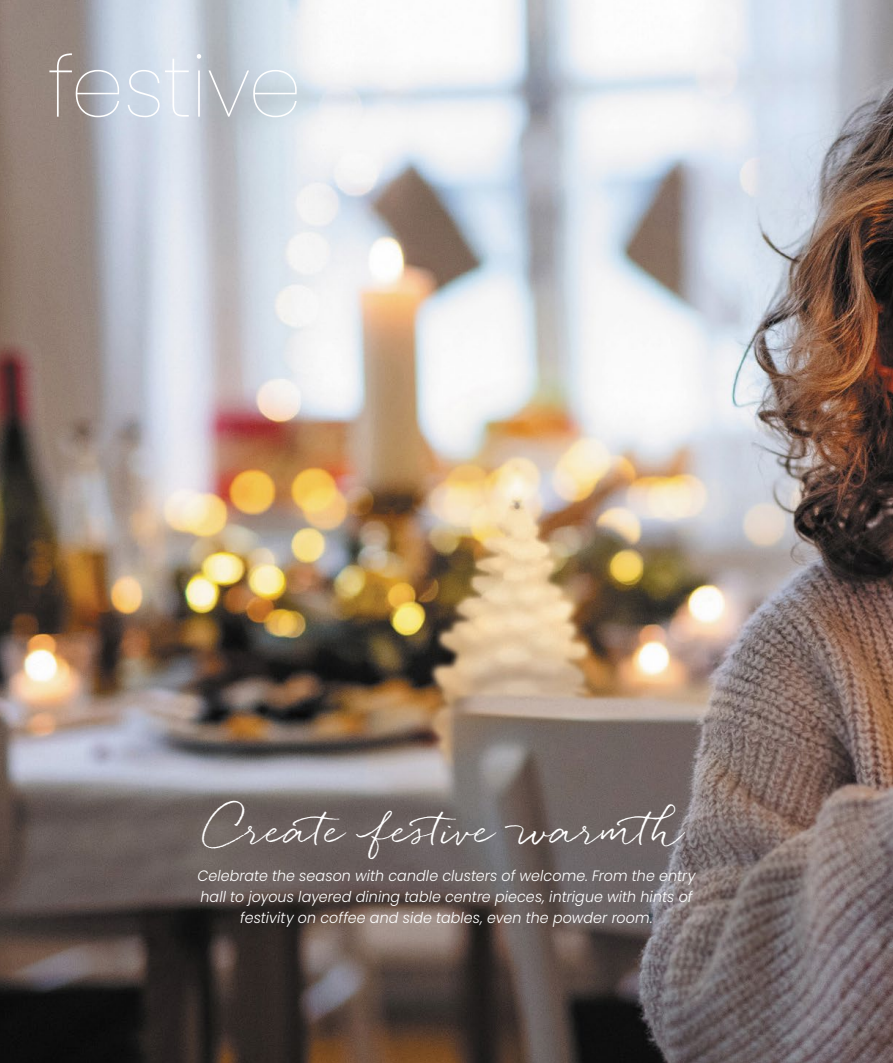
<style>
.page{position:relative;width:893px;height:1063px;background:#fff}
.page>*{position:absolute;margin:0;border:0;box-sizing:border-box;transform-origin:0 0}
.large_thin{font:100 85.5px "Poppins";letter-spacing:-.015em;color:#fff}
.H2_Script{font:42px "Quickpen";color:#fff}
.Italic_Description{font:italic 300 15px/21px "Poppins";letter-spacing:.005em;color:#fff;text-align:center;scale:.95 1}
</style>
<div class="page">
<img style="left:0;top:0;width:893px;height:1063px">
<p class="large_thin" style="left:48px;top:37px;width:256px">festive</p>
<p class="H2_Script" style="left:208px;top:805px;width:502px">Create festive warmth</p>
<p class="Italic_Description" style="left:197px;top:865px;width:526px">Celebrate the season with candle clusters of welcome. From the entry hall to joyous layered dining table centre pieces, intrigue with hints of festivity on coffee and side tables, even the powder room.</p>
</div>
